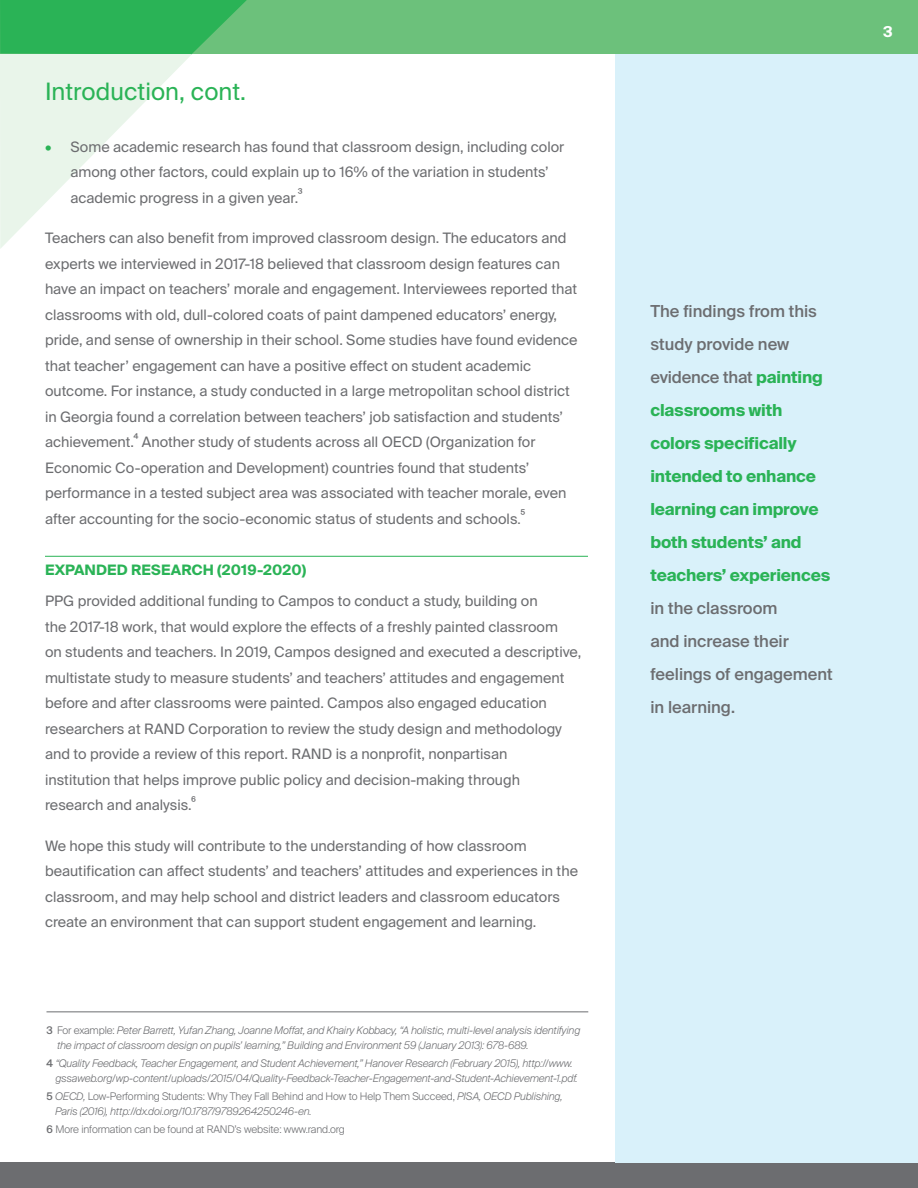
<style>
.page{position:relative;width:918px;height:1188px;background:#fff}
.page>*{position:absolute;margin:0;border:0;box-sizing:border-box;transform-origin:0 0}
.t1{font:24px "Suisse Intl";color:#2ab356}
.t2{font:700 16.5px/33px "Suisse Intl";letter-spacing:-.01em;color:#2ab356}
.t3{font:700 15px "Suisse Intl";color:#fff}
.t4{font:14.4px/25.5px "Suisse Intl";color:#6c6d70}
.t5{font:700 14.4px "Suisse Intl";letter-spacing:.01em;color:#2ab356}
.t6{font:italic 300 10.5px/15px "Suisse Intl";letter-spacing:-.01em;color:#6c6d70}
.t7{font:300 10.5px "Suisse Intl";letter-spacing:-.01em;color:#6c6d70}
.s1{color:#2ab356}
.s2{font-size:13.5px}
.s3{font-weight:500;font-style:normal}
.s4{font-style:normal}
.s5{font-weight:500}
.s6{font-weight:500;color:#6c6d70}
</style>
<div class="page">
<div style="left:0;top:0;width:918px;height:54px;background:#6cc17b"></div>
<svg style="left:0;top:0;width:247px;height:249px"></svg>
<div style="left:0;top:1163px;width:918px;height:25px;background:#6c6d70"></div>
<div style="left:615px;top:54px;width:303px;height:1109px;background:#d9f1fa"></div>
<hr style="left:46px;top:1012px;width:542px;height:1px;background:#6c6d70">
<hr style="left:45px;top:556px;width:543px;height:1px;background:#2ab356">
<p class="t1" style="left:45px;top:77px;width:203px">Introduction, cont.</p>
<p class="t4" style="left:70px;top:134px;width:495px;text-indent:-26px"><span class="s1">•</span> Some academic research has found that classroom design, including color among other factors, could explain up to 16% of the variation in students’ academic progress in a given year.<sup>3</sup></p>
<p class="t4" style="left:45px;top:225px;width:534px">Teachers can also benefit from improved classroom design. The educators and experts we interviewed in 2017-18 believed that classroom design features can have an impact on teachers’ morale and engagement. Interviewees reported that classrooms with old, dull-colored coats of paint dampened educators’ energy, pride, and sense of ownership in their school. Some studies have found evidence that teacher’ engagement can have a positive effect on student academic outcome. For instance, a study conducted in a large metropolitan school district in Georgia found a correlation between teachers’ job satisfaction and students’ achievement.<sup>4</sup> Another study of students across all OECD (Organization for Economic Co-operation and Development) countries found that students’ performance in a tested subject area was associated with teacher morale, even after accounting for the socio-economic status of students and schools<span class="s2">.</span><sup>5</sup></p>
<p class="t5" style="left:45px;top:561px;width:263px">EXPANDED RESEARCH (2019-2020)</p>
<p class="t4" style="left:45px;top:588px;width:538px">PPG provided additional funding to Campos to conduct a study, building on<br>the 2017-18 work, that would explore the effects of a freshly painted classroom<br>on students and teachers. In 2019, Campos designed and executed a descriptive, multistate study to measure students’ and teachers’ attitudes and engagement before and after classrooms were painted. Campos also engaged education researchers at RAND Corporation to review the study design and methodology and to provide a review of this report. RAND is a nonprofit, nonpartisan<br>institution that helps improve public policy and decision-making through research and analysis.<sup>6</sup></p>
<p class="t4" style="left:45px;top:833px;width:535px">We hope this study will contribute to the understanding of how classroom beautification can affect students’ and teachers’ attitudes and experiences in the classroom, and may help school and district leaders and classroom educators create an environment that can support student engagement and learning.</p>
<p class="t6" style="left:57px;top:1023px;width:525px;text-indent:-10px"><span class="s3">3</span> <span class="s4">For example:</span> Peter Barrett, Yufan Zhang, Joanne Moffat, and Khairy Kobbacy, “A holistic, multi-level analysis identifying the impact of classroom design on pupils’ learning,” Building and Environment 59 (January 2013): 678-689.</p>
<p class="t6" style="left:55px;top:1056px;width:524px;text-indent:-9px"><span class="s3">4</span> “Quality Feedback, Teacher Engagement, and Student Achievement,” Hanover Research (February 2015), http://www. gssaweb.org/wp-content/uploads/2015/04/Quality-Feedback-Teacher-Engagement-and-Student-Achievement-1.pdf.</p>
<p class="t6" style="left:55px;top:1089px;width:509px;text-indent:-9px"><span class="s3">5</span> OECD, <span class="s4">Low-Performing Students: Why They Fall Behind and How to Help Them Succeed,</span> PISA, OECD Publishing,<br>Paris (2016), http://dx.doi.org/10.1787/9789264250246-en.</p>
<p class="t7" style="left:46px;top:1123px;width:300px"><span class="s5">6</span> More information can be found at RAND’s website: www.rand.org</p>
<p class="t3" style="left:883px;top:23px;width:11px">3</p>
<p class="t2" style="left:650px;top:295px;width:184px"><span class="s6">The findings from this study provide new evidence that</span> painting classrooms with colors specifically intended to enhance learning can improve both students’ and teachers’ experiences <span class="s6">in the classroom<br>and increase their feelings of engagement in learning.</span></p>
</div>
